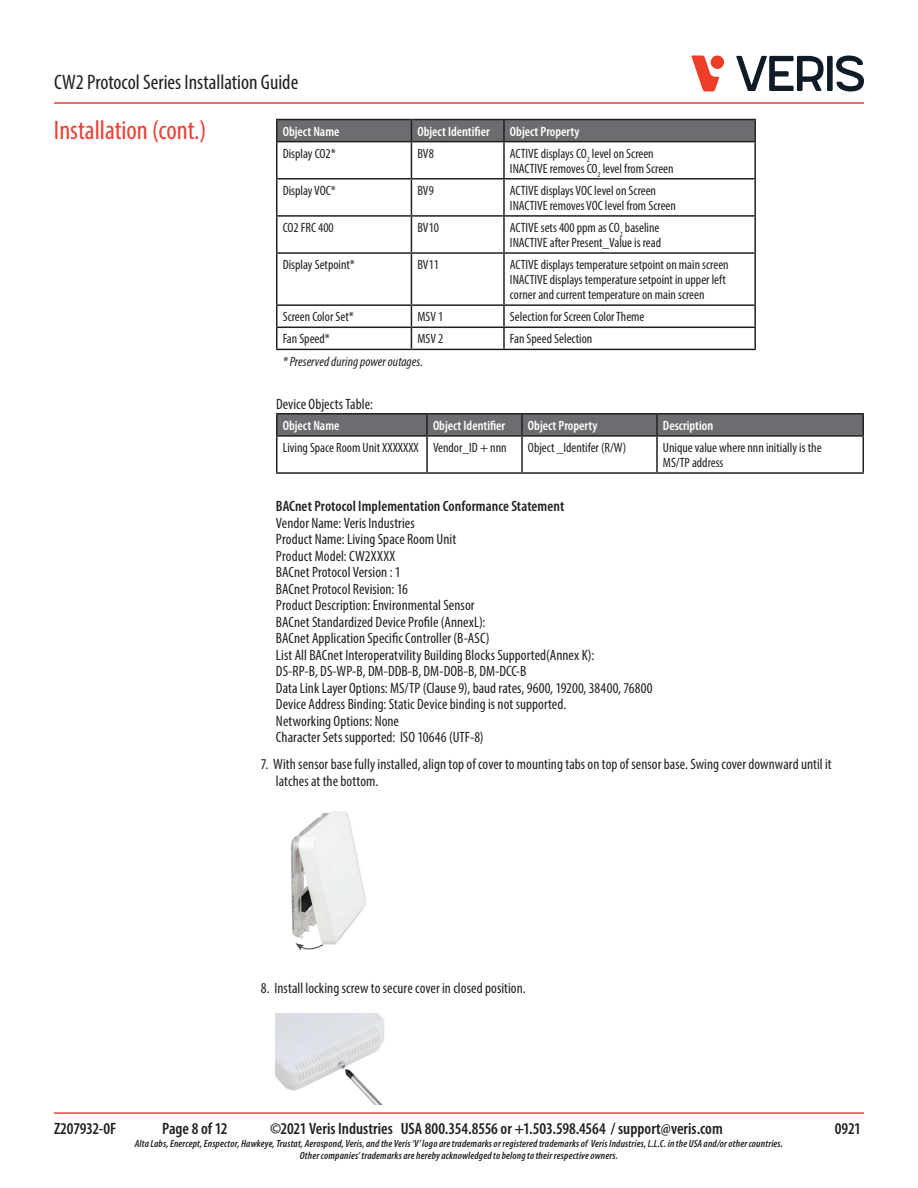
<style>
.page{position:relative;width:918px;height:1188px;background:#fff}
.page>*{position:absolute;margin:0;border:0;box-sizing:border-box;transform-origin:0 0}
.t1{font:condensed 27px "Myriad Pro";color:#ee3e34}
.t2{font:condensed 21px "Myriad Pro";color:#231f20}
.t3{font:600 condensed 16.5px "Myriad Pro";color:#231f20}
.t4{font:condensed 15px/16.5px "Myriad Pro";letter-spacing:.005em;color:#231f20}
.t5{font:600 condensed 15px "Myriad Pro";letter-spacing:.005em;color:#231f20}
.t6{font:condensed 13.5px/15px "Myriad Pro";color:#231f20}
.t7{font:600 condensed 13.5px "Myriad Pro";color:#fff}
.t8{font:italic condensed 13.5px "Myriad Pro";letter-spacing:.005em;color:#231f20}
.t9{font:italic 600 condensed 10.5px/12.6px "Myriad Pro";letter-spacing:.015em;color:#231f20;text-align:center}
</style>
<div class="page">
<hr style="left:54px;top:1112px;width:810px;height:2px;background:#ee3e34">
<hr style="left:54px;top:102px;width:810px;height:2px;background:#ee3e34">
<div style="left:827px;top:56px;width:6px;height:35px;background:#0f1b27"></div>
<svg style="left:836px;top:56px;width:28px;height:36px"></svg>
<svg style="left:691px;top:56px;width:28px;height:35px"></svg>
<svg style="left:736px;top:56px;width:88px;height:35px"></svg>
<div style="left:711px;top:56px;width:13px;height:13px;background:#ef3e28;border-radius:50%"></div>
<hr style="left:276px;top:119px;width:135px;height:1px;background:#231f20">
<hr style="left:276px;top:120px;width:2px;height:21px;background:#231f20">
<hr style="left:411px;top:119px;width:93px;height:1px;background:#231f20">
<div style="left:277px;top:120px;width:477px;height:21px;background:#6c6d70"></div>
<hr style="left:504px;top:119px;width:252px;height:1px;background:#231f20">
<hr style="left:503px;top:120px;width:2px;height:21px;background:#231f20">
<hr style="left:754px;top:120px;width:2px;height:21px;background:#231f20">
<hr style="left:276px;top:141px;width:135px;height:1px;background:#231f20">
<hr style="left:276px;top:142px;width:2px;height:36px;background:#231f20">
<hr style="left:411px;top:141px;width:93px;height:1px;background:#231f20">
<hr style="left:411px;top:142px;width:1px;height:36px;background:#231f20">
<hr style="left:504px;top:141px;width:252px;height:1px;background:#231f20">
<hr style="left:503px;top:142px;width:2px;height:36px;background:#231f20">
<hr style="left:754px;top:142px;width:2px;height:36px;background:#231f20">
<hr style="left:276px;top:178px;width:135px;height:2px;background:#231f20">
<hr style="left:276px;top:180px;width:2px;height:35px;background:#231f20">
<hr style="left:411px;top:178px;width:93px;height:2px;background:#231f20">
<hr style="left:411px;top:180px;width:1px;height:35px;background:#231f20">
<hr style="left:504px;top:178px;width:252px;height:2px;background:#231f20">
<hr style="left:503px;top:180px;width:2px;height:35px;background:#231f20">
<hr style="left:754px;top:180px;width:2px;height:35px;background:#231f20">
<hr style="left:276px;top:215px;width:135px;height:2px;background:#231f20">
<hr style="left:276px;top:217px;width:2px;height:35px;background:#231f20">
<hr style="left:411px;top:215px;width:93px;height:2px;background:#231f20">
<hr style="left:411px;top:217px;width:1px;height:35px;background:#231f20">
<hr style="left:504px;top:215px;width:252px;height:2px;background:#231f20">
<hr style="left:503px;top:217px;width:2px;height:35px;background:#231f20">
<hr style="left:754px;top:217px;width:2px;height:35px;background:#231f20">
<hr style="left:276px;top:252px;width:135px;height:2px;background:#231f20">
<hr style="left:276px;top:254px;width:2px;height:50px;background:#231f20">
<hr style="left:411px;top:252px;width:93px;height:2px;background:#231f20">
<hr style="left:411px;top:254px;width:1px;height:50px;background:#231f20">
<hr style="left:504px;top:252px;width:252px;height:2px;background:#231f20">
<hr style="left:503px;top:254px;width:2px;height:50px;background:#231f20">
<hr style="left:754px;top:254px;width:2px;height:50px;background:#231f20">
<hr style="left:276px;top:304px;width:135px;height:2px;background:#231f20">
<hr style="left:276px;top:306px;width:2px;height:21px;background:#231f20">
<hr style="left:411px;top:304px;width:93px;height:2px;background:#231f20">
<hr style="left:504px;top:304px;width:252px;height:2px;background:#231f20">
<hr style="left:503px;top:306px;width:2px;height:21px;background:#231f20">
<hr style="left:754px;top:306px;width:2px;height:21px;background:#231f20">
<hr style="left:276px;top:327px;width:135px;height:1px;background:#231f20">
<hr style="left:276px;top:328px;width:2px;height:21px;background:#231f20">
<hr style="left:411px;top:327px;width:93px;height:1px;background:#231f20">
<svg style="left:411px;top:306px;width:1px;height:43px"></svg>
<hr style="left:504px;top:327px;width:252px;height:1px;background:#231f20">
<hr style="left:503px;top:328px;width:2px;height:21px;background:#231f20">
<hr style="left:754px;top:328px;width:2px;height:21px;background:#231f20">
<hr style="left:276px;top:349px;width:135px;height:1px;background:#231f20">
<hr style="left:411px;top:349px;width:93px;height:1px;background:#231f20">
<hr style="left:504px;top:349px;width:252px;height:1px;background:#231f20">
<div style="left:278px;top:415px;width:584px;height:20px;background:#6c6d70"></div>
<hr style="left:276px;top:413px;width:151px;height:2px;background:#231f20">
<hr style="left:276px;top:415px;width:2px;height:20px;background:#231f20">
<hr style="left:427px;top:413px;width:95px;height:2px;background:#231f20">
<hr style="left:426px;top:415px;width:2px;height:20px;background:#231f20">
<hr style="left:522px;top:413px;width:135px;height:2px;background:#231f20">
<hr style="left:521px;top:415px;width:2px;height:20px;background:#231f20">
<hr style="left:657px;top:413px;width:207px;height:2px;background:#231f20">
<hr style="left:656px;top:415px;width:2px;height:20px;background:#231f20">
<hr style="left:862px;top:415px;width:2px;height:20px;background:#231f20">
<hr style="left:276px;top:435px;width:151px;height:2px;background:#231f20">
<hr style="left:276px;top:437px;width:2px;height:35px;background:#231f20">
<hr style="left:427px;top:435px;width:95px;height:2px;background:#231f20">
<hr style="left:426px;top:437px;width:2px;height:35px;background:#231f20">
<hr style="left:522px;top:435px;width:135px;height:2px;background:#231f20">
<hr style="left:521px;top:437px;width:2px;height:35px;background:#231f20">
<hr style="left:657px;top:435px;width:207px;height:2px;background:#231f20">
<hr style="left:656px;top:437px;width:2px;height:35px;background:#231f20">
<hr style="left:862px;top:437px;width:2px;height:35px;background:#231f20">
<hr style="left:276px;top:472px;width:151px;height:2px;background:#231f20">
<hr style="left:427px;top:472px;width:95px;height:2px;background:#231f20">
<hr style="left:522px;top:472px;width:135px;height:2px;background:#231f20">
<hr style="left:657px;top:472px;width:207px;height:2px;background:#231f20">
<img style="left:291px;top:811px;width:76px;height:134px">
<svg style="left:295px;top:943px;width:29px;height:8px"></svg>
<img style="left:276px;top:1013px;width:109px;height:92px">
<h2 class="t2" style="left:54px;top:70px;width:246px">CW2 Protocol Series Installation Guide</h2>
<p class="t7" style="left:283px;top:124px;width:58px">Object Name</p>
<p class="t7" style="left:417px;top:124px;width:74px">Object Identifier</p>
<p class="t7" style="left:510px;top:124px;width:71px">Object Property</p>
<p class="t6" style="left:283px;top:146px;width:55px">Display CO2*</p>
<p class="t6" style="left:417px;top:146px;width:18px">BV8</p>
<p class="t6" style="left:510px;top:146px;width:165px">ACTIVE displays CO<sub>2</sub> level on Screen<br>INACTIVE removes CO<sub>2</sub> level from Screen</p>
<p class="t6" style="left:283px;top:183px;width:55px">Display VOC*</p>
<p class="t6" style="left:417px;top:183px;width:18px">BV9</p>
<p class="t6" style="left:510px;top:183px;width:167px">ACTIVE displays VOC level on Screen<br>INACTIVE removes VOC level from Screen</p>
<p class="t6" style="left:283px;top:220px;width:53px">CO2 FRC 400</p>
<p class="t6" style="left:417px;top:220px;width:23px">BV10</p>
<p class="t6" style="left:510px;top:220px;width:153px">ACTIVE sets 400 ppm as CO<sub>2</sub> baseline<br>INACTIVE after Present_Value is read</p>
<p class="t6" style="left:283px;top:257px;width:74px">Display Setpoint*</p>
<p class="t6" style="left:417px;top:257px;width:23px">BV11</p>
<p class="t6" style="left:510px;top:257px;width:220px">ACTIVE displays temperature setpoint on main screen<br>INACTIVE displays temperature setpoint in upper left corner and current temperature on main screen</p>
<p class="t6" style="left:283px;top:309px;width:73px">Screen Color Set*</p>
<p class="t6" style="left:417px;top:309px;width:27px">MSV 1</p>
<p class="t6" style="left:510px;top:309px;width:136px">Selection for Screen Color Theme</p>
<p class="t6" style="left:283px;top:331px;width:49px">Fan Speed*</p>
<p class="t6" style="left:417px;top:331px;width:27px">MSV 2</p>
<p class="t6" style="left:510px;top:331px;width:84px">Fan Speed Selection</p>
<p class="t8" style="left:283px;top:353px;width:142px">* Preserved during power outages.</p>
<p class="t4" style="left:276px;top:395px;width:98px">Device Objects Table:</p>
<p class="t7" style="left:283px;top:418px;width:58px">Object Name</p>
<p class="t7" style="left:433px;top:418px;width:74px">Object Identifier</p>
<p class="t7" style="left:528px;top:418px;width:71px">Object Property</p>
<p class="t7" style="left:663px;top:418px;width:52px">Description</p>
<p class="t6" style="left:283px;top:440px;width:225px">Living Space Room Unit XXXXXXX Vendor_ID + nnn</p>
<p class="t6" style="left:528px;top:440px;width:100px">Object _Identifer (R/W)</p>
<p class="t6" style="left:663px;top:440px;width:160px">Unique value where nnn initially is the<br>MS/TP address</p>
<p class="t5" style="left:276px;top:498px;width:290px">BACnet Protocol Implementation Conformance Statement</p>
<p class="t4" style="left:276px;top:514px;width:378px">Vendor Name: Veris Industries<br>Product Name: Living Space Room Unit<br>Product Model: CW2XXXX<br>BACnet Protocol Version : 1<br>BACnet Protocol Revision: 16<br>Product Description: Environmental Sensor<br>BACnet Standardized Device Profile (AnnexL):<br>BACnet Application Specific Controller (B-ASC)<br>List All BACnet Interoperatvility Building Blocks Supported(Annex K):<br>DS-RP-B, DS-WP-B, DM-DDB-B, DM-DOB-B, DM-DCC-B<br>Data Link Layer Options: MS/TP (Clause 9), baud rates, 9600, 19200, 38400, 76800<br>Device Address Binding: Static Device binding is not supported.<br>Networking Options: None<br>Character Sets supported: ISO 10646 (UTF-8)</p>
<p class="t4" style="left:276px;top:756px;width:557px;text-indent:-15px">7. With sensor base fully installed, align top of cover to mounting tabs on top of sensor base. Swing cover downward until it latches at the bottom.</p>
<h1 class="t1" style="left:54px;top:114px;width:154px">Installation (cont.)</h1>
<p class="t4" style="left:261px;top:980px;width:266px">8. Install locking screw to secure cover in closed position.</p>
<p class="t3" style="left:54px;top:1119px;width:64px">Z207932-0F</p>
<p class="t3" style="left:162px;top:1119px;width:67px">Page 8 of 12</p>
<p class="t3" style="left:270px;top:1119px;width:454px">©2021 Veris Industries USA 800.354.8556 or +1.503.598.4564 / support@veris.com</p>
<p class="t3" style="left:835px;top:1119px;width:28px">0921</p>
<p class="t9" style="left:135px;top:1137px;width:650px">Alta Labs, Enercept, Enspector, Hawkeye, Trustat, Aerospond, Veris, and the Veris ‘V’ logo are trademarks or registered trademarks of Veris Industries, L.L.C. in the USA and/or other countries.<br>Other companies’ trademarks are hereby acknowledged to belong to their respective owners.</p>
</div>
